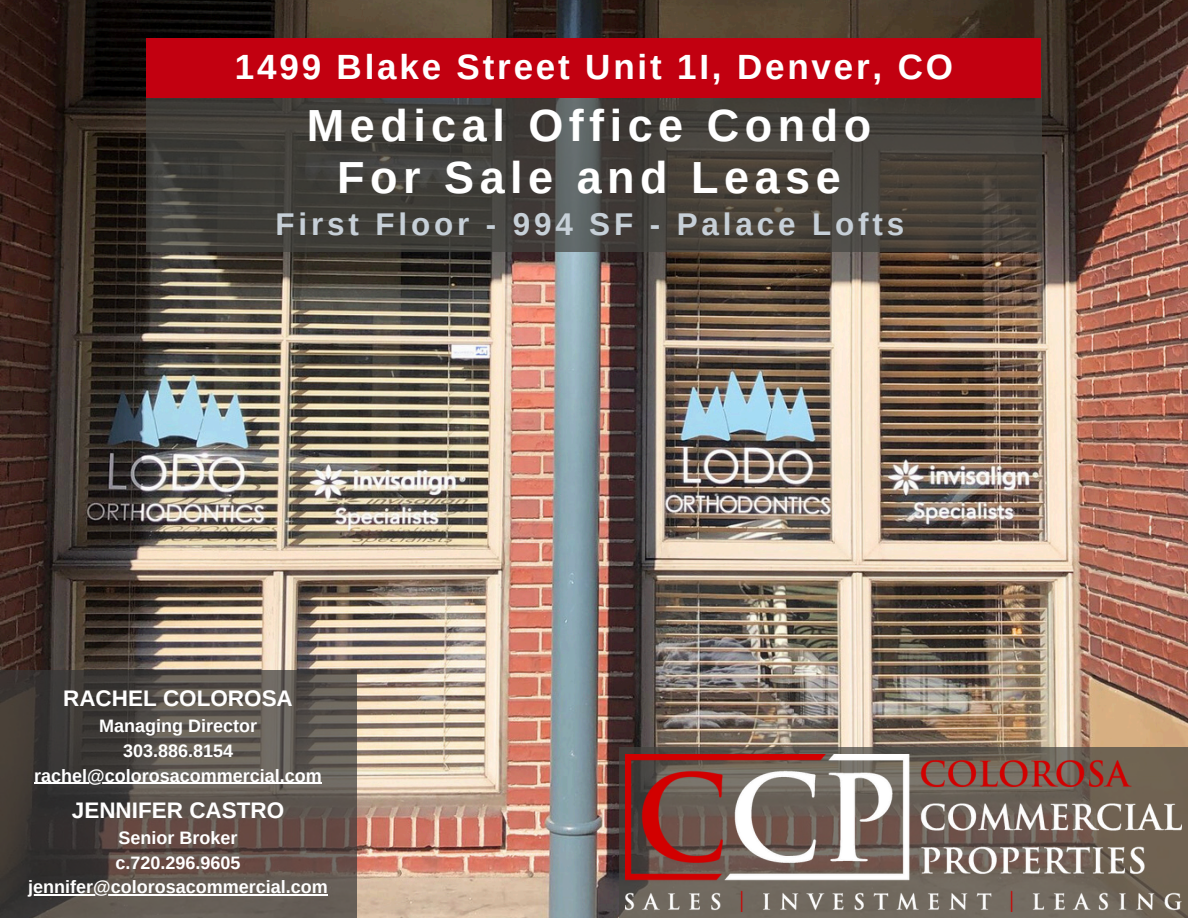
<style>
.page{position:relative;width:1188px;height:918px;background:#fff}
.page>*{position:absolute;margin:0;border:0;box-sizing:border-box;transform-origin:0 0}
.t1{font:700 45px/52.8px "Arimo";letter-spacing:.12em;color:#fff;text-align:center}
.t2{font:700 35.1px "Arimo";letter-spacing:.08em;color:#fff}
.t3{font:700 31.5px "Arimo";letter-spacing:.125em;color:#c7d0d8}
.t4{font:700 22.5px "Arimo";color:#fff}
.t5{font:700 18px "Arimo";color:#fff}
</style>
<div class="page">
<img style="left:0;top:0;width:1188px;height:918px">
<svg style="left:147px;top:98px;width:894px;height:154px;background:#44413c"></svg>
<div style="left:147px;top:38px;width:894px;height:60px;background:#c20010"></div>
<svg style="left:0;top:671px;width:356px;height:247px;background:#554d48"></svg>
<svg style="left:619px;top:748px;width:569px;height:170px;background:#6a5c52"></svg>
<img style="left:626px;top:755px;width:556px;height:156px">
<hr style="left:34px;top:783px;width:288px;height:1px;background:#fff">
<hr style="left:28px;top:895px;width:300px;height:1px;background:#fff">
<h2 class="t2" style="left:235px;top:47px;width:720px">1499 Blake Street Unit 1I, Denver, CO</h2>
<p class="t1" style="left:307px;top:99px;width:566px">Medical Office Condo<br>For Sale and Lease</p>
<p class="t3" style="left:275px;top:207px;width:630px">First Floor - 994 SF - Palace Lofts</p>
<p class="t4" style="left:63px;top:686px;width:231px">RACHEL COLOROSA</p>
<p class="t5" style="left:99px;top:716px;width:159px">Managing Director</p>
<p class="t5" style="left:123px;top:741px;width:112px">303.886.8154</p>
<p class="t5" style="left:34px;top:765px;width:289px">rachel@colorosacommercial.com</p>
<p class="t4" style="left:72px;top:798px;width:214px">JENNIFER CASTRO</p>
<p class="t5" style="left:119px;top:828px;width:121px">Senior Broker</p>
<p class="t5" style="left:116px;top:852px;width:127px">c.720.296.9605</p>
<p class="t5" style="left:28px;top:877px;width:301px">jennifer@colorosacommercial.com</p>
</div>
